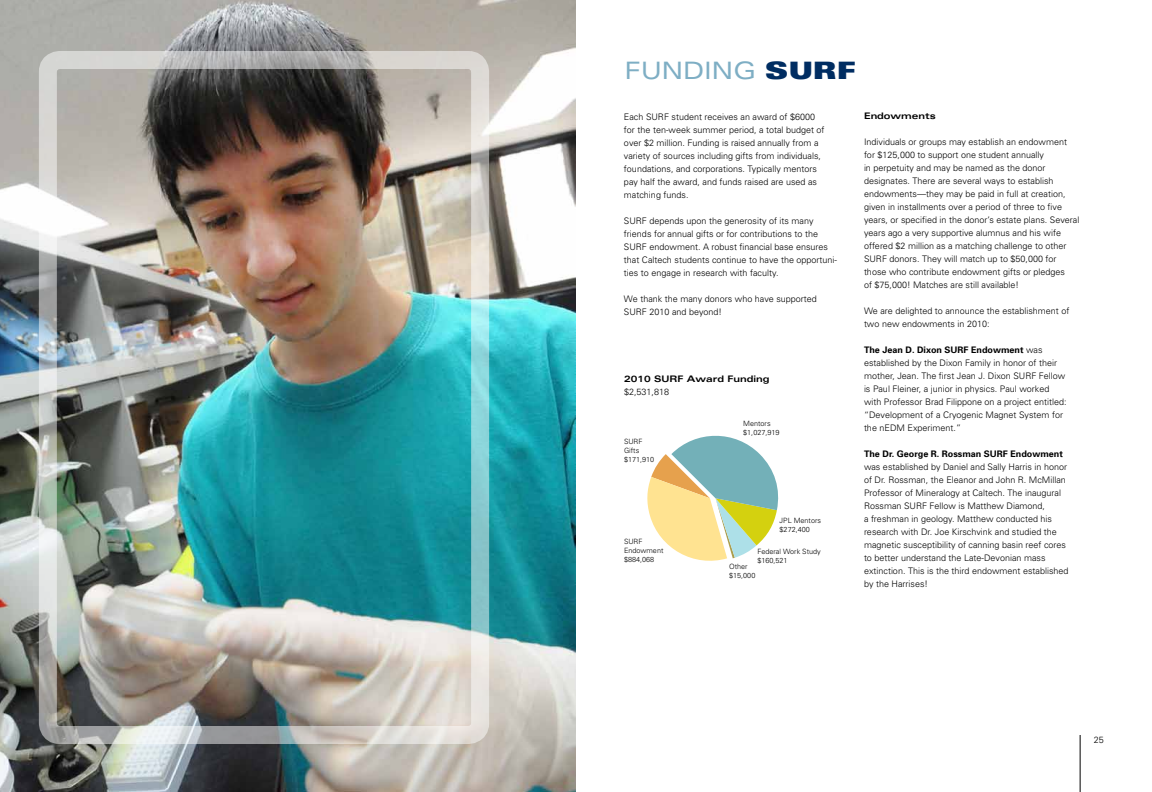
<style>
.page{position:relative;width:1152px;height:792px;background:#fff}
.page>*{position:absolute;margin:0;border:0;box-sizing:border-box;transform-origin:0 0}
.t1{font:expanded 24px "Univers";color:#7eaec4}
.t2{font:300 9px/13px "Univers";color:#000}
.t3{font:700 9px "Univers";color:#000}
.t4{font:700 expanded 9px "Univers";color:#000}
.t5{font:300 7.2px/9.1px "Univers";color:#000}
.s1{font-weight:900;color:#002d62}
.s2{font-weight:700}
</style>
<div class="page">
<hr style="left:1080px;top:735px;width:1px;height:57px;background:#000">
<img style="left:0;top:0;width:576px;height:792px">
<div style="left:39px;top:51px;width:450px;height:693px;border:18px solid #fff;border-radius:12px"></div>
<svg style="left:647px;top:435px;width:132px;height:126px"></svg>
<h1 class="t1" style="left:625px;top:56px;width:164px">FUNDING <span class="s1">SURF</span></h1>
<p class="t2" style="left:624px;top:110px;width:202px">Each SURF student receives an award of $6000 for the ten-week summer period, a total budget of over $2 million. Funding is raised annually from a variety of sources including gifts from individuals, foundations, and corporations. Typically mentors pay half the award, and funds raised are used as matching funds.</p>
<p class="t2" style="left:624px;top:214px;width:215px">SURF depends upon the generosity of its many friends for annual gifts or for contributions to the SURF endowment. A robust financial base ensures that Caltech students continue to have the opportuni&shy;ties to engage in research with faculty.</p>
<p class="t2" style="left:624px;top:292px;width:194px">We thank the many donors who have supported<br>SURF 2010 and beyond!</p>
<p class="t4" style="left:624px;top:374px;width:147px">2010 SURF Award Funding</p>
<p class="t2" style="left:624px;top:385px;width:47px">$2,531,818</p>
<p class="t5" style="left:624px;top:437px;width:32px">SURF<br>Gifts $171,910</p>
<p class="t5" style="left:624px;top:537px;width:41px">SURF<br>Endowment $884,068</p>
<p class="t5" style="left:743px;top:419px;width:38px">Mentors $1,027,919</p>
<p class="t5" style="left:780px;top:515px;width:43px">JPL Mentors $272,400</p>
<p class="t5" style="left:757px;top:546px;width:65px">Federal Work Study $160,521</p>
<p class="t5" style="left:729px;top:562px;width:28px">Other $15,000</p>
<p class="t4" style="left:864px;top:111px;width:73px">Endowments</p>
<p class="t2" style="left:864px;top:135px;width:217px">Individuals or groups may establish an endowment for $125,000 to support one student annually<br>in perpetuity and may be named as the donor designates. There are several ways to establish endowments—they may be paid in full at creation, given in installments over a period of three to five years, or specified in the donor’s estate plans. Several years ago a very supportive alumnus and his wife offered $2 million as a matching challenge to other SURF donors. They will match up to $50,000 for those who contribute endowment gifts or pledges<br>of $75,000! Matches are still available!</p>
<p class="t2" style="left:864px;top:304px;width:207px">We are delighted to announce the establishment of two new endowments in 2010:</p>
<p class="t2" style="left:864px;top:343px;width:204px"><span class="s2">The Jean D. Dixon SURF Endowment</span> was established by the Dixon Family in honor of their mother, Jean. The first Jean J. Dixon SURF Fellow is Paul Fleiner, a junior in physics. Paul worked with Professor Brad Filippone on a project entitled: “Development of a Cryogenic Magnet System for the nEDM Experiment.”</p>
<p class="t3" style="left:864px;top:448px;width:200px">The Dr. George R. Rossman SURF Endowment</p>
<p class="t2" style="left:864px;top:460px;width:206px">was established by Daniel and Sally Harris in honor of Dr. Rossman, the Eleanor and John R. McMillan Professor of Mineralogy at Caltech. The inaugural Rossman SURF Fellow is Matthew Diamond,<br>a freshman in geology. Matthew conducted his research with Dr. Joe Kirschvink and studied the magnetic susceptibility of canning basin reef cores to better understand the Late-Devonian mass extinction. This is the third endowment established by the Harrises!</p>
<p class="t2" style="left:1094px;top:733px;width:12px">25</p>
</div>
